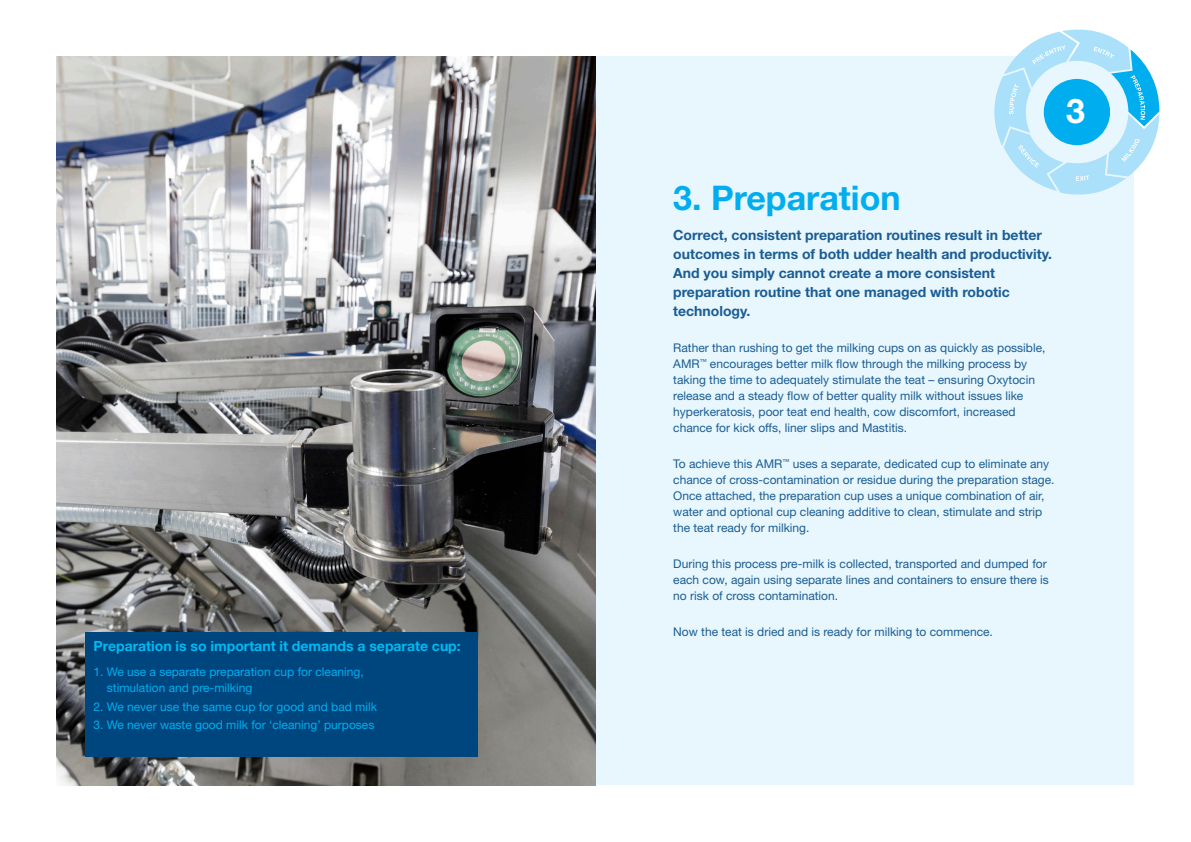
<style>
.page{position:relative;width:1191px;height:842px;background:#fff}
.page>*{position:absolute;margin:0;border:0;box-sizing:border-box;transform-origin:0 0}
.New_Header{font:700 34px "Helvetica Neue";color:#00aeef}
.New_Header-2{font:700 34px "Helvetica Neue";color:#fff}
.intro_copy{font:700 14px/19px "Helvetica Neue LT Std";color:#1a5d93}
.intro_copy-2{font:700 14px "Helvetica Neue LT Std";color:#00baf1}
.Copy{font:12px/16px "Helvetica Neue LT Std";color:#1a5d93}
.Copy-2{font:12px/16px "Helvetica Neue LT Std";color:#00aeef}
</style>
<div class="page">
<div style="left:595px;top:57px;width:539px;height:728px;background:#e8f6fd"></div>
<img style="left:57px;top:57px;width:538px;height:728px">
<svg style="left:991px;top:29px;width:168px;height:166px"></svg>
<div style="left:1043px;top:79px;width:67px;height:66px;background:#00aeef;border-radius:50%"></div>
<div style="left:85px;top:633px;width:393px;height:124px;background:#00467e"></div>
<p class="intro_copy-2" style="left:94px;top:638px;width:369px">Preparation is so important it demands a separate cup:</p>
<p class="Copy-2" style="left:107px;top:663px;width:258px;text-indent:-13px">1. We use a separate preparation cup for cleaning, stimulation and pre-milking</p>
<p class="Copy-2" style="left:94px;top:698px;width:285px">2. We never use the same cup for good and bad milk</p>
<p class="Copy-2" style="left:94px;top:717px;width:282px">3. We never waste good milk for ‘cleaning’ purposes</p>
<p class="New_Header-2" style="left:1066px;top:89px;width:20px">3</p>
<p class="New_Header" style="left:673px;top:177px;width:229px">3. Preparation</p>
<p class="intro_copy" style="left:673px;top:226px;width:380px">Correct, consistent preparation routines result in better outcomes in terms of both udder health and productivity.<br>And you simply cannot create a more consistent preparation routine that one managed with robotic technology.</p>
<p class="Copy" style="left:673px;top:340px;width:374px">Rather than rushing to get the milking cups on as quickly as possible, AMR<sup>™</sup> encourages better milk flow through the milking process by taking the time to adequately stimulate the teat – ensuring Oxytocin release and a steady flow of better quality milk without issues like hyperkeratosis, poor teat end health, cow discomfort, increased chance for kick offs, liner slips and Mastitis.</p>
<p class="Copy" style="left:673px;top:456px;width:383px">To achieve this AMR<sup>™</sup> uses a separate, dedicated cup to eliminate any chance of cross-contamination or residue during the preparation stage.<br>Once attached, the preparation cup uses a unique combination of air, water and optional cup cleaning additive to clean, stimulate and strip the teat ready for milking.</p>
<p class="Copy" style="left:673px;top:555px;width:377px">During this process pre-milk is collected, transported and dumped for each cow, again using separate lines and containers to ensure there is no risk of cross contamination.</p>
<p class="Copy" style="left:673px;top:623px;width:321px">Now the teat is dried and is ready for milking to commence.</p>
</div>
